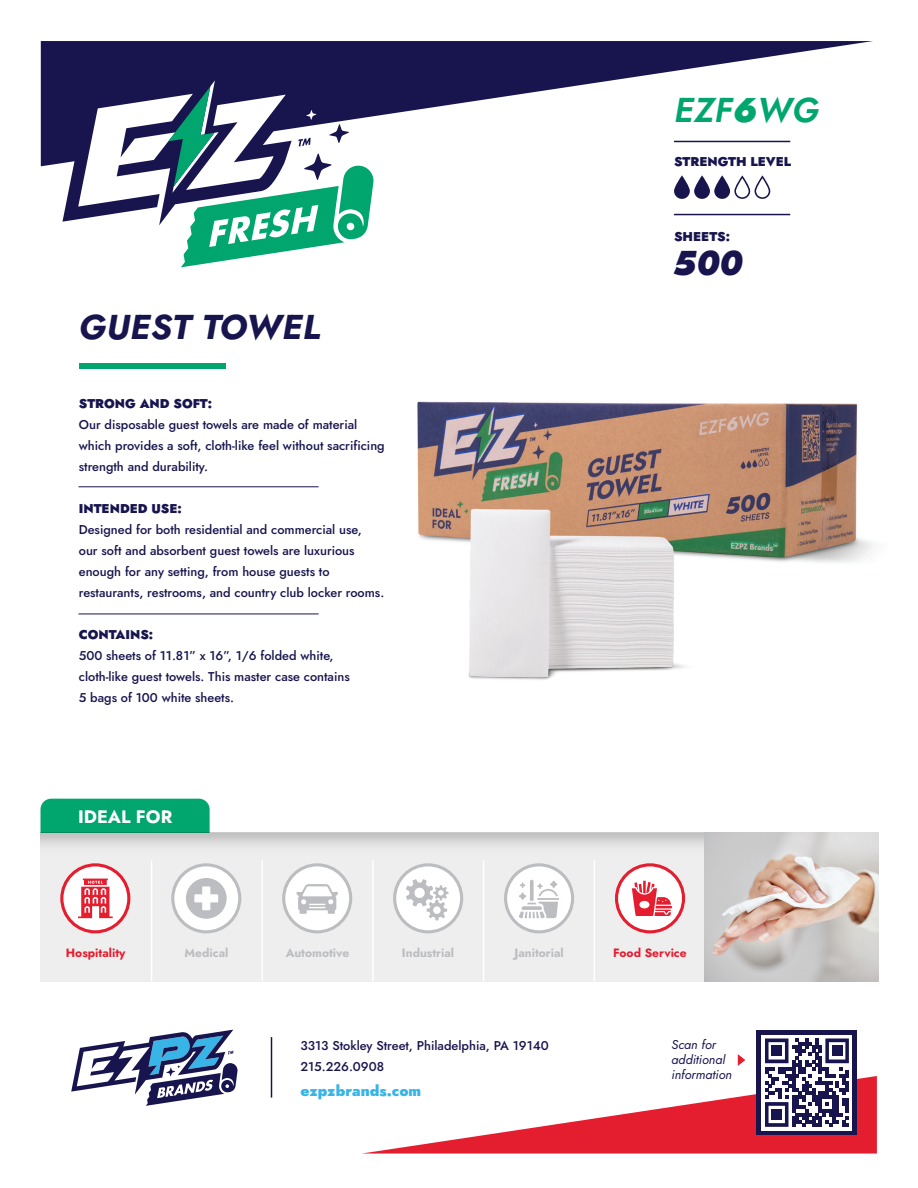
<style>
.page{position:relative;width:918px;height:1188px;background:#fff}
.page>*{position:absolute;margin:0;border:0;box-sizing:border-box;transform-origin:0 0}
.t1{font:italic 700 34.5px "Jost";letter-spacing:.01em;color:#18154e}
.t2{font:italic 600 34.5px "Jost";color:#00a66e}
.t3{font:italic 900 34.5px "Jost";color:#18154e}
.t4{font:700 18px "Jost";color:#fff}
.t5{font:900 15px "Jost";color:#39b4e7}
.t6{font:500 12.75px/21px "Jost";color:#18154e}
.t7{font:900 12.75px "Jost";color:#18154e}
.t8{font:italic 12.75px/15px "Jost";color:#18154e}
.t9{font:700 12px "Jost";color:#bcbdc0}
.t10{font:700 12px "Jost";color:#e41d2f}
.s1{font-weight:900}
</style>
<div class="page">
<img style="left:417px;top:213px;width:456px;height:350px">
<div style="left:41px;top:799px;width:169px;height:158px;background:#00a66e;border-radius:11px"></div>
<div style="left:40px;top:833px;width:838px;height:148px;background:#eeeeef"></div>
<svg style="left:40px;top:833px;width:665px;height:43px"></svg>
<svg style="left:41px;top:41px;width:832px;height:125px"></svg>
<div style="left:79px;top:363px;width:147px;height:5px;background:#00a66e"></div>
<svg style="left:71px;top:1030px;width:167px;height:76px"></svg>
<hr style="left:271px;top:1037px;width:1px;height:61px;background:#18154e">
<hr style="left:78px;top:614px;width:241px;height:1px;background:#18154e">
<hr style="left:78px;top:486px;width:241px;height:1px;background:#18154e">
<hr style="left:151px;top:860px;width:1px;height:121px;background:#fff">
<hr style="left:261px;top:860px;width:2px;height:121px;background:#fff">
<hr style="left:372px;top:860px;width:2px;height:121px;background:#fff">
<hr style="left:483px;top:860px;width:1px;height:121px;background:#fff">
<hr style="left:594px;top:860px;width:1px;height:121px;background:#fff">
<div style="left:757px;top:1030px;width:100px;height:105px;background:#18154e"></div>
<div style="left:762px;top:1035px;width:90px;height:95px;background:#fff"></div>
<svg style="left:674px;top:175px;width:96px;height:24px"></svg>
<hr style="left:674px;top:141px;width:116px;height:1px;background:#18154e">
<hr style="left:674px;top:214px;width:116px;height:1px;background:#18154e">
<svg style="left:362px;top:1038px;width:515px;height:116px"></svg>
<div style="left:62px;top:47px;width:253px;height:175px;background:#18154e"></div>
<svg style="left:71px;top:68px;width:302px;height:199px"></svg>
<svg style="left:62px;top:865px;width:67px;height:67px;background:#fce7e9"></svg>
<div style="left:60px;top:863px;width:70px;height:70px;border:3px solid #e41d2f;border-radius:50%"></div>
<svg style="left:78px;top:879px;width:35px;height:39px"></svg>
<div style="left:284px;top:865px;width:67px;height:67px;background:#fff;border-radius:50%"></div>
<div style="left:282px;top:863px;width:70px;height:70px;border:3px solid #bcbdc0;border-radius:50%"></div>
<svg style="left:297px;top:884px;width:41px;height:30px"></svg>
<div style="left:173px;top:865px;width:67px;height:67px;background:#fff;border-radius:50%"></div>
<div style="left:171px;top:863px;width:70px;height:70px;border:3px solid #bcbdc0;border-radius:50%"></div>
<div style="left:395px;top:865px;width:67px;height:67px;background:#fff;border-radius:50%"></div>
<div style="left:393px;top:863px;width:70px;height:70px;border:3px solid #bcbdc0;border-radius:50%"></div>
<svg style="left:406px;top:879px;width:43px;height:41px"></svg>
<div style="left:506px;top:865px;width:67px;height:67px;background:#fff;border-radius:50%"></div>
<div style="left:504px;top:863px;width:70px;height:70px;border:3px solid #bcbdc0;border-radius:50%"></div>
<hr style="left:537px;top:898px;width:22px;height:2px;background:#bcbdc0">
<svg style="left:519px;top:880px;width:39px;height:38px"></svg>
<div style="left:617px;top:865px;width:67px;height:67px;background:#fff;border-radius:50%"></div>
<div style="left:615px;top:863px;width:70px;height:70px;border:3px solid #e41d2f;border-radius:50%"></div>
<svg style="left:632px;top:881px;width:40px;height:35px"></svg>
<svg style="left:186px;top:878px;width:41px;height:41px"></svg>
<img style="left:705px;top:833px;width:173px;height:148px">
<img style="left:417px;top:438px;width:351px;height:242px">
<h1 class="t2" style="left:674px;top:86px;width:146px">EZF<span class="s1">6</span>WG</h1>
<p class="t7" style="left:674px;top:153px;width:119px">STRENGTH LEVEL</p>
<p class="t7" style="left:674px;top:227px;width:58px">SHEETS:</p>
<h1 class="t1" style="left:79px;top:303px;width:243px">GUEST TOWEL</h1>
<p class="t7" style="left:79px;top:394px;width:135px">STRONG AND SOFT:</p>
<p class="t6" style="left:79px;top:414px;width:307px">Our disposable guest towels are made of material which provides a soft, cloth-like feel without sacrificing strength and durability.</p>
<p class="t7" style="left:79px;top:499px;width:105px">INTENDED USE:</p>
<p class="t6" style="left:79px;top:519px;width:307px">Designed for both residential and commercial use,<br>our soft and absorbent guest towels are luxurious enough for any setting, from house guests to restaurants, restrooms, and country club locker rooms.</p>
<p class="t7" style="left:79px;top:625px;width:76px">CONTAINS:</p>
<p class="t6" style="left:79px;top:645px;width:272px">500 sheets of 11.81” x 16”, 1/6 folded white, cloth-like guest towels. This master case contains<br>5 bags of 100 white sheets.</p>
<h2 class="t4" style="left:78px;top:804px;width:96px">IDEAL FOR</h2>
<h1 class="t3" style="left:673px;top:238px;width:72px">500</h1>
<p class="t10" style="left:66px;top:944px;width:61px">Hospitality</p>
<p class="t9" style="left:185px;top:944px;width:45px">Medical</p>
<p class="t9" style="left:286px;top:944px;width:65px">Automotive</p>
<p class="t9" style="left:402px;top:944px;width:54px">Industrial</p>
<p class="t9" style="left:514px;top:944px;width:51px">Janitorial</p>
<p class="t10" style="left:613px;top:944px;width:75px">Food Service</p>
<p class="t6" style="left:301px;top:1035px;width:250px">3313 Stokley Street, Philadelphia, PA 19140<br>215.226.0908</p>
<p class="t5" style="left:301px;top:1080px;width:122px">ezpzbrands.com</p>
<p class="t8" style="left:672px;top:1038px;width:62px">Scan for additional information</p>
</div>
